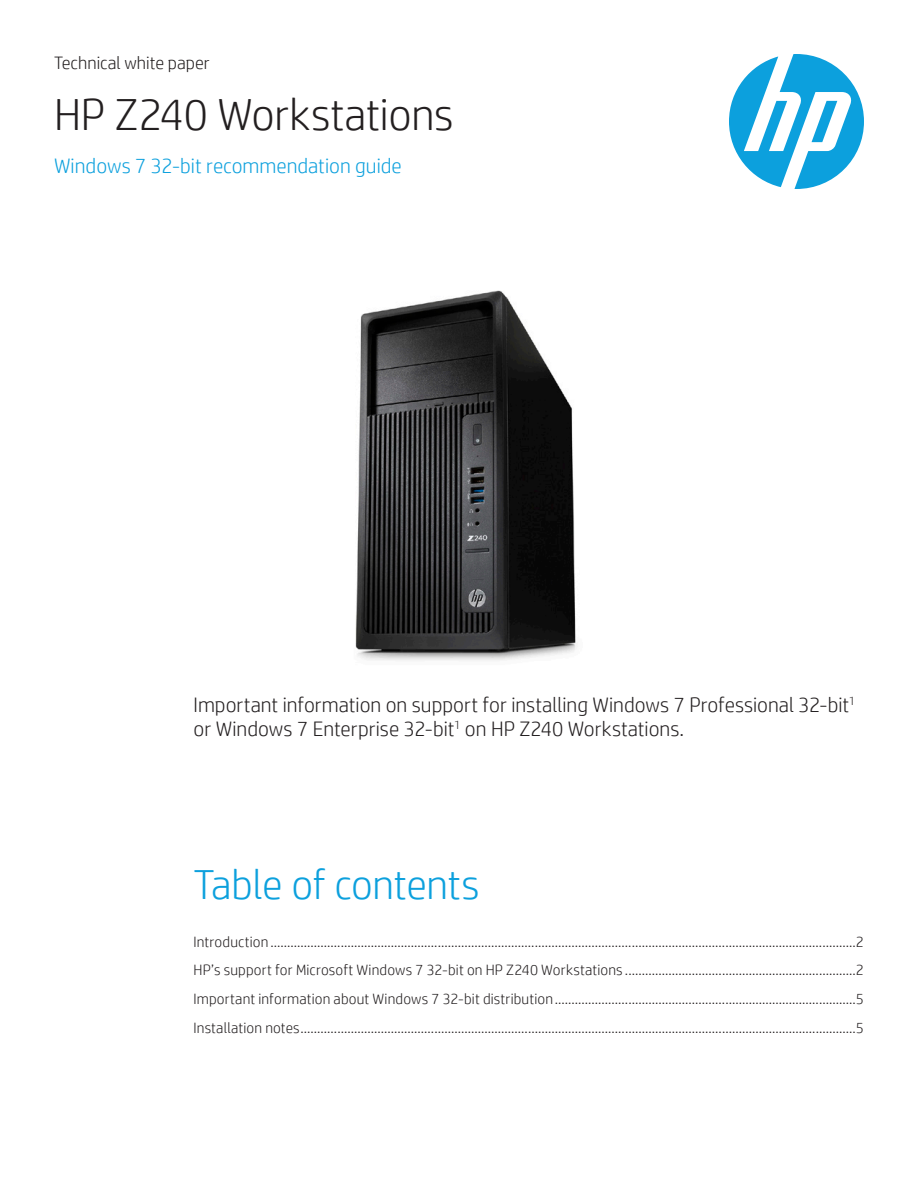
<style>
.page{position:relative;width:918px;height:1188px;background:#fff}
.page>*{position:absolute;margin:0;border:0;box-sizing:border-box;transform-origin:0 0}
.Cover_headline_30_32{font:300 45px "HP Simplified";letter-spacing:-.005em;color:#231f20}
.TOC_Header_cover_pag{font:300 42px "HP Simplified";letter-spacing:-.015em;color:#0ca0dd}
.Intro_14_16{font:300 21px/24px "HP Simplified";color:#231f20}
.Cover_subhead_14_16{font:300 21px "HP Simplified";color:#0ca0dd}
.Document_type_for_30{font:300 18px "HP Simplified";letter-spacing:.005em;color:#231f20}
.TOC_10_12{font:300 15px "HP Simplified";letter-spacing:.01em;color:#231f20}
</style>
<div class="page">
<img style="left:355px;top:290px;width:221px;height:371px">
<svg style="left:729px;top:54px;width:135px;height:135px"></svg>
<p class="Document_type_for_30" style="left:54px;top:52px;width:157px">Technical white paper</p>
<p class="Cover_headline_30_32" style="left:54px;top:89px;width:401px">HP Z240 Workstations</p>
<p class="Cover_subhead_14_16" style="left:54px;top:154px;width:349px">Windows 7 32-bit recommendation guide</p>
<p class="Intro_14_16" style="left:193px;top:693px;width:663px">Important information on support for installing Windows 7 Professional 32-bit<sup>1 </sup>or Windows 7 Enterprise 32-bit<sup>1</sup> on HP Z240 Workstations.</p>
<p class="TOC_Header_cover_pag" style="left:194px;top:860px;width:288px">Table of contents</p>
<p class="TOC_10_12" style="left:194px;top:933px;width:672px">Introduction ...............................................................................................................................................................................2</p>
<p class="TOC_10_12" style="left:194px;top:962px;width:672px">HP’s support for Microsoft Windows 7 32-bit on HP Z240 Workstations .....................................................................2</p>
<p class="TOC_10_12" style="left:194px;top:991px;width:672px">Important information about Windows 7 32-bit distribution..........................................................................................5</p>
<p class="TOC_10_12" style="left:194px;top:1019px;width:672px">Installation notes......................................................................................................................................................................5</p>
</div>
